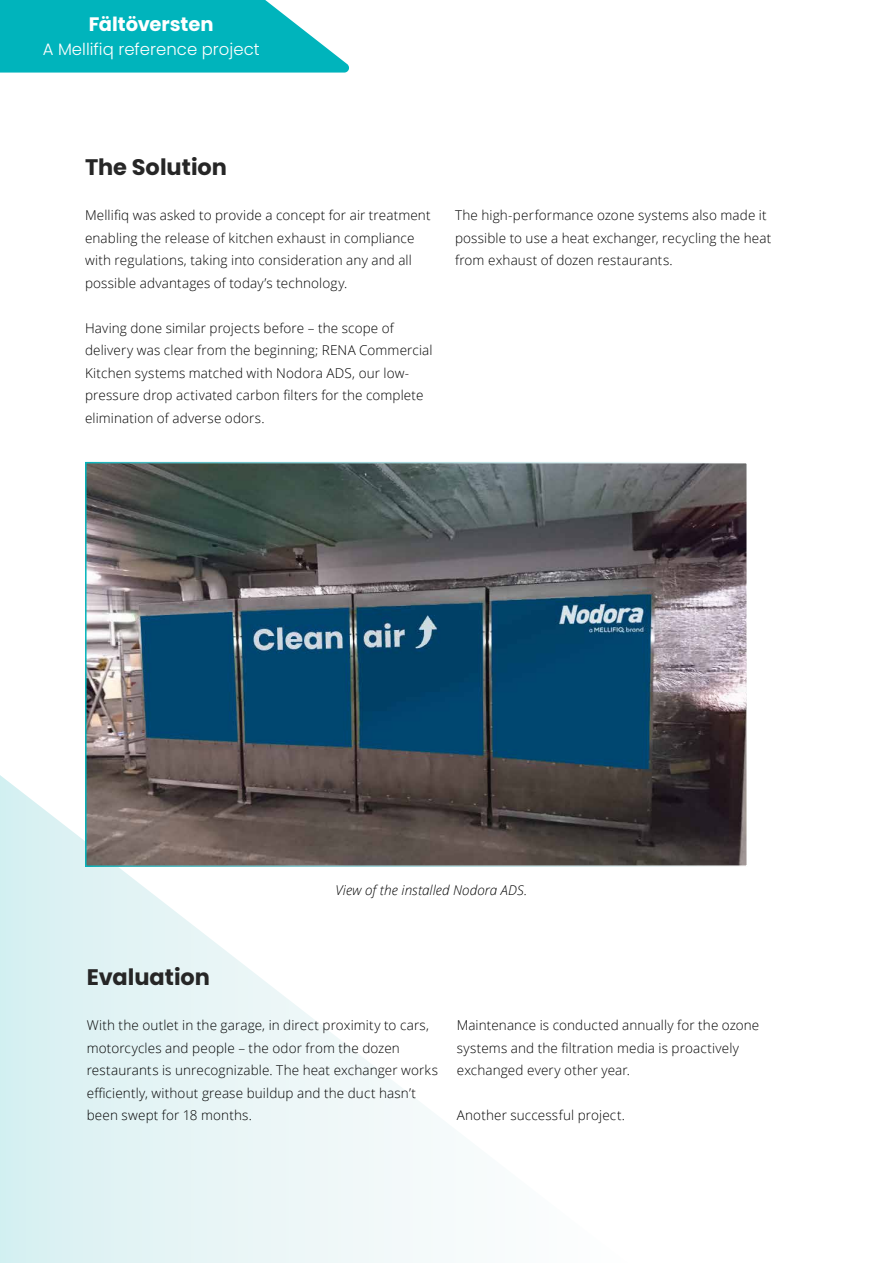
<style>
.page{position:relative;width:893px;height:1263px;background:#fff}
.page>*{position:absolute;margin:0;border:0;box-sizing:border-box;transform-origin:0 0}
.t1{font:700 22.5px "Poppins";color:#262626}
.t2{font:700 19.5px "Poppins";letter-spacing:-.005em;color:#fff}
.t3{font:300 16.5px "Poppins";color:#fff}
.t4{font:300 13.5px/22.5px "Open Sans";letter-spacing:.01em;color:#000}
.t5{font:italic 300 13.5px "Open Sans";letter-spacing:.005em;color:#000}
</style>
<div class="page">
<svg style="left:0;top:775px;width:431px;height:488px"></svg>
<img style="left:88px;top:465px;width:657px;height:399px">
<div style="left:85px;top:462px;width:663px;height:405px;border:2px solid #fff"></div>
<svg style="left:0;top:0;width:349px;height:73px;background:#1dbcc3"></svg>
<h2 class="t2" style="left:89px;top:13px;width:126px">Fältöversten</h2>
<p class="t3" style="left:43px;top:40px;width:218px">A Mellifiq reference project</p>
<h1 class="t1" style="left:85px;top:154px;width:144px">The Solution</h1>
<p class="t4" style="left:85px;top:204px;width:347px">Mellifiq was asked to provide a concept for air treatment enabling the release of kitchen exhaust in compliance with regulations, taking into consideration any and all possible advantages of today’s technology.</p>
<p class="t4" style="left:85px;top:316px;width:349px">Having done similar projects before – the scope of delivery was clear from the beginning; RENA Commercial Kitchen systems matched with Nodora ADS, our low&shy;pressure drop activated carbon filters for the complete elimination of adverse odors.</p>
<p class="t4" style="left:455px;top:204px;width:318px">The high-performance ozone systems also made it possible to use a heat exchanger, recycling the heat from exhaust of dozen restaurants.</p>
<h1 class="t1" style="left:87px;top:964px;width:125px">Evaluation</h1>
<p class="t5" style="left:335px;top:881px;width:193px">View of the installed Nodora ADS.</p>
<p class="t4" style="left:87px;top:1014px;width:353px">With the outlet in the garage, in direct proximity to cars, motorcycles and people – the odor from the dozen restaurants is unrecognizable. The heat exchanger works efficiently, without grease buildup and the duct hasn’t been swept for 18 months.</p>
<p class="t4" style="left:457px;top:1014px;width:304px">Maintenance is conducted annually for the ozone systems and the filtration media is proactively exchanged every other year.</p>
<p class="t4" style="left:457px;top:1104px;width:170px">Another successful project.</p>
</div>
